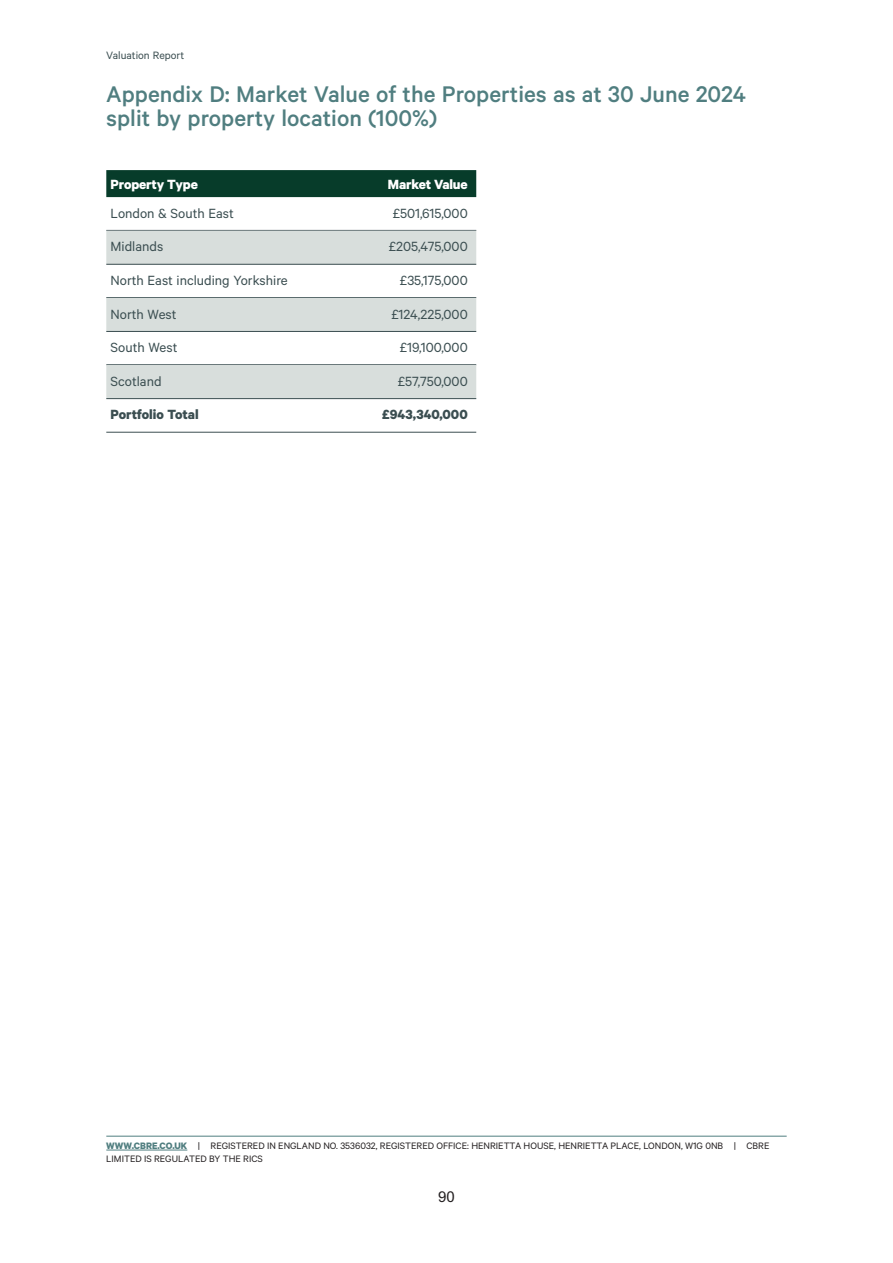
<style>
.page{position:relative;width:893px;height:1263px;background:#fff}
.page>*{position:absolute;margin:0;border:0;box-sizing:border-box;transform-origin:0 0}
.t1{font:500 25.5px/24.8px "Calibre";color:#507e80}
.t2{font:15px "Calibre";color:#3b4e51}
.t3{font:700 15px "Calibre";color:#3b4e51}
.t4{font:700 15px "Calibre";letter-spacing:-.01em;color:#fff}
.t5{font:15px "Arial";color:#231f20}
.t6{font:12px "Calibre";color:#3b4e51}
.t7{font:10.5px/12.6px "Calibre";color:#231f20}
.s1{font-weight:700;color:#507e80}
</style>
<div class="page">
<div style="left:106px;top:170px;width:370px;height:27px;background:#073c2a"></div>
<hr style="left:106px;top:230px;width:370px;height:1px;background:#3b4e51">
<div style="left:106px;top:231px;width:370px;height:33px;background:#d8dedc"></div>
<hr style="left:106px;top:264px;width:370px;height:1px;background:#3b4e51">
<hr style="left:106px;top:297px;width:370px;height:1px;background:#3b4e51">
<div style="left:106px;top:298px;width:370px;height:34px;background:#d8dedc"></div>
<hr style="left:106px;top:331px;width:370px;height:1px;background:#3b4e51">
<hr style="left:106px;top:364px;width:370px;height:1px;background:#3b4e51">
<div style="left:106px;top:365px;width:370px;height:34px;background:#d8dedc"></div>
<hr style="left:106px;top:398px;width:370px;height:1px;background:#3b4e51">
<hr style="left:106px;top:432px;width:370px;height:1px;background:#3b4e51">
<hr style="left:106px;top:1136px;width:681px;height:1px;background:#507e80">
<hr style="left:106px;top:1150px;width:81px;height:1px;background:#507e80">
<p class="t6" style="left:106px;top:51px;width:79px">Valuation Report</p>
<h1 class="t1" style="left:106px;top:83px;width:641px">Appendix D: Market Value of the Properties as at 30 June 2024 split by property location (100%)</h1>
<p class="t4" style="left:111px;top:179px;width:89px">Property Type</p>
<p class="t4" style="left:388px;top:179px;width:81px">Market Value</p>
<p class="t2" style="left:111px;top:208px;width:125px">London &amp; South East</p>
<p class="t2" style="left:393px;top:208px;width:76px">£501,615,000</p>
<p class="t2" style="left:111px;top:242px;width:54px">Midlands</p>
<p class="t2" style="left:389px;top:242px;width:81px">£205,475,000</p>
<p class="t2" style="left:111px;top:275px;width:179px">North East including Yorkshire</p>
<p class="t2" style="left:400px;top:275px;width:69px">£35,175,000</p>
<p class="t2" style="left:111px;top:309px;width:68px">North West</p>
<p class="t2" style="left:391px;top:309px;width:78px">£124,225,000</p>
<p class="t2" style="left:111px;top:342px;width:68px">South West</p>
<p class="t2" style="left:400px;top:342px;width:69px">£19,100,000</p>
<p class="t2" style="left:111px;top:376px;width:53px">Scotland</p>
<p class="t2" style="left:398px;top:376px;width:72px">£57,750,000</p>
<p class="t3" style="left:111px;top:410px;width:90px">Portfolio Total</p>
<p class="t3" style="left:382px;top:410px;width:87px">£943,340,000</p>
<p class="t7" style="left:106px;top:1140px;width:665px"><span class="s1">WWW.CBRE.CO.UK</span> | REGISTERED IN ENGLAND NO. 3536032, REGISTERED OFFICE: HENRIETTA HOUSE, HENRIETTA PLACE, LONDON, W1G 0NB | CBRE<br>LIMITED IS REGULATED BY THE RICS</p>
<p class="t5" style="left:438px;top:1188px;width:18px">90</p>
</div>
